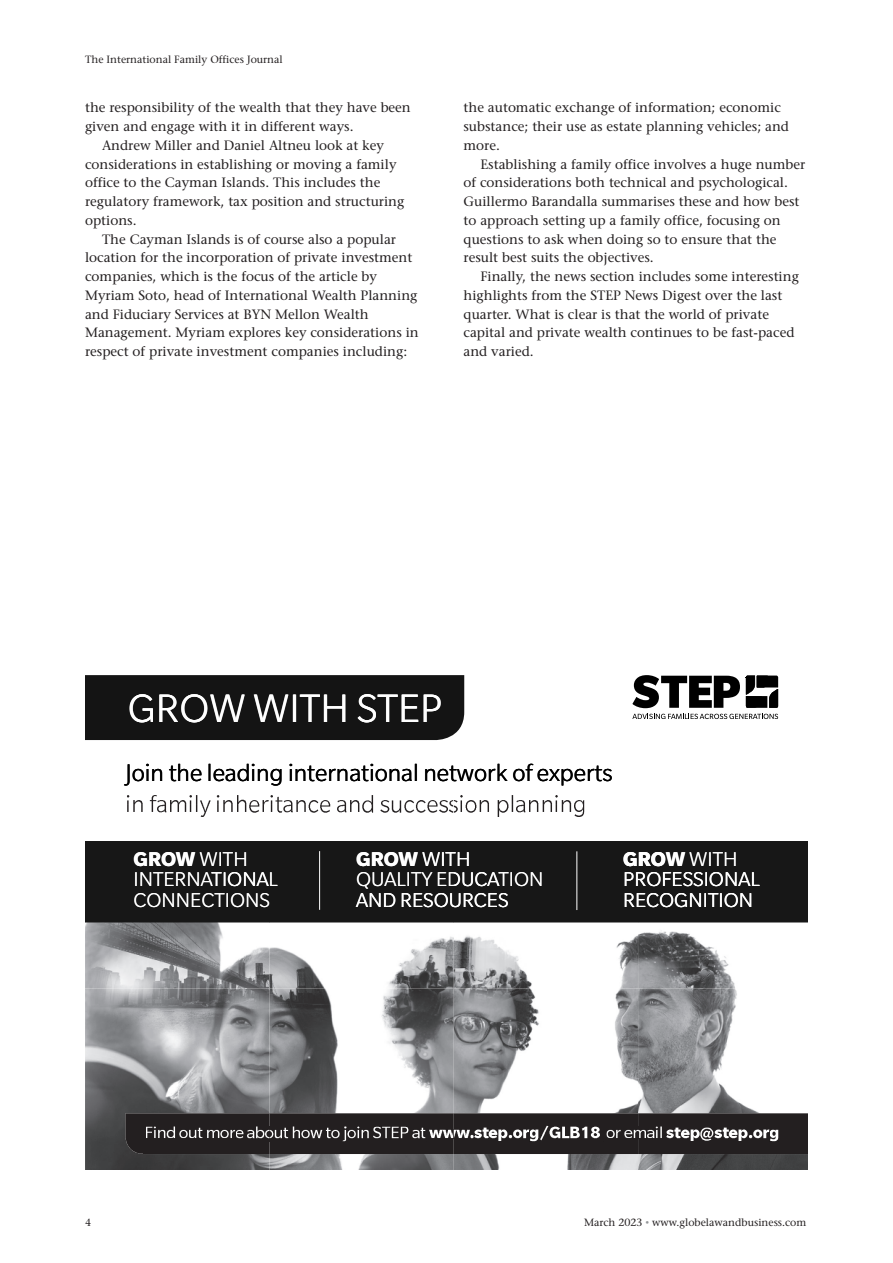
<style>
.page{position:relative;width:893px;height:1263px;background:#fff}
.page>*{position:absolute;margin:0;border:0;box-sizing:border-box;transform-origin:0 0}
.t1{font:300 43.05px "Slate Std";color:#fff}
.t2{font:300 26.25px "Slate Std";color:#000}
.t3{font:300 21.75px/41.4px "Slate Std";color:#fff}
.t4{font:700 21.75px "Slate Std";color:#fff}
.t5{font:13.5px/18.8px "Stone Serif";color:#231f20}
.t6{font:10.5px "Stone Serif";color:#231f20}
.s1{font-weight:300}
.s2{font-weight:700}
.s3{font-size:7.5px;color:#939598}
</style>
<div class="page">
<div style="left:85px;top:675px;width:379px;height:65px;background:#141414"></div>
<svg style="left:632px;top:675px;width:108px;height:33px"></svg>
<svg style="left:632px;top:714px;width:146px;height:5px"></svg>
<img style="left:85px;top:795px;width:723px;height:374px">
<img style="left:271px;top:802px;width:170px;height:2px">
<img style="left:454px;top:795px;width:130px;height:16px">
<img style="left:457px;top:802px;width:127px;height:2px">
<svg style="left:746px;top:675px;width:32px;height:33px"></svg>
<img style="left:127px;top:810px;width:137px;height:7px">
<svg style="left:449px;top:795px;width:5px;height:22px"></svg>
<img style="left:271px;top:811px;width:176px;height:2px">
<img style="left:454px;top:811px;width:130px;height:6px">
<img style="left:125px;top:1113px;width:683px;height:41px">
<img style="left:429px;top:1129px;width:41px;height:9px">
<img style="left:430px;top:1133px;width:24px;height:5px">
<img style="left:269px;top:1137px;width:156px;height:4px">
<img style="left:606px;top:1126px;width:57px;height:12px">
<img style="left:606px;top:1131px;width:30px;height:7px">
<img style="left:529px;top:1125px;width:74px;height:16px">
<img style="left:530px;top:1135px;width:70px;height:6px">
<img style="left:470px;top:1127px;width:59px;height:14px">
<img style="left:470px;top:1135px;width:56px;height:6px">
<img style="left:454px;top:1130px;width:16px;height:8px">
<svg style="left:769px;top:1129px;width:9px;height:12px"></svg>
<img style="left:666px;top:1127px;width:103px;height:14px">
<img style="left:666px;top:1137px;width:100px;height:4px">
<img style="left:639px;top:1132px;width:23px;height:6px">
<p class="t6" style="left:85px;top:55px;width:199px">The International Family Offices Journal</p>
<p class="t5" style="left:85px;top:100px;width:327px">the responsibility of the wealth that they have been</p>
<p class="t5" style="left:85px;top:118px;width:270px">given and engage with it in different ways.</p>
<p class="t5" style="left:102px;top:137px;width:283px">Andrew Miller and Daniel Altneu look at key</p>
<p class="t5" style="left:85px;top:156px;width:313px">considerations in establishing or moving a family</p>
<p class="t5" style="left:85px;top:175px;width:297px">office to the Cayman Islands. This includes the</p>
<p class="t5" style="left:85px;top:193px;width:321px">regulatory framework, tax position and structuring</p>
<p class="t5" style="left:85px;top:212px;width:53px">options.</p>
<p class="t5" style="left:102px;top:231px;width:295px">The Cayman Islands is of course also a popular</p>
<p class="t5" style="left:85px;top:250px;width:329px">location for the incorporation of private investment</p>
<p class="t5" style="left:85px;top:268px;width:293px">companies, which is the focus of the article by</p>
<p class="t5" style="left:85px;top:287px;width:334px">Myriam Soto, head of International Wealth Planning</p>
<p class="t5" style="left:85px;top:306px;width:285px">and Fiduciary Services at BYN Mellon Wealth</p>
<p class="t5" style="left:85px;top:325px;width:335px">Management. Myriam explores key considerations in</p>
<p class="t5" style="left:85px;top:343px;width:324px">respect of private investment companies including:</p>
<p class="t5" style="left:463px;top:100px;width:327px">the automatic exchange of information; economic substance; their use as estate planning vehicles; and more.</p>
<p class="t5" style="left:463px;top:156px;width:343px;text-indent:17px">Establishing a family office involves a huge number of considerations both technical and psychological.<br>Guillermo Barandalla summarises these and how best to approach setting up a family office, focusing on questions to ask when doing so to ensure that the result best suits the objectives.</p>
<p class="t5" style="left:463px;top:268px;width:337px;text-indent:17px">Finally, the news section includes some interesting highlights from the STEP News Digest over the last quarter. What is clear is that the world of private capital and private wealth continues to be fast-paced and varied.</p>
<h1 class="t1" style="left:128px;top:693px;width:316px">GROW WITH STEP</h1>
<h2 class="t2" style="left:125px;top:764px;width:489px">Join the leading international network of experts</h2>
<h3 class="t4" style="left:134px;top:851px;width:116px">GROW <span class="s1">WITH</span></h3>
<h3 class="t3" style="left:134px;top:860px;width:146px">INTERNATIONAL</h3>
<h3 class="t3" style="left:134px;top:881px;width:138px">CONNECTIONS</h3>
<h3 class="t3" style="left:356px;top:840px;width:154px"><span class="s2">GROW</span> WITH<br>AND RESOURCES</h3>
<h3 class="t3" style="left:356px;top:860px;width:189px">QUALITY EDUCATION</h3>
<h3 class="t4" style="left:623px;top:851px;width:116px">GROW <span class="s1">WITH</span></h3>
<h3 class="t3" style="left:623px;top:860px;width:138px">PROFESSIONAL</h3>
<h3 class="t3" style="left:623px;top:881px;width:131px">RECOGNITION</h3>
<p class="t6" style="left:85px;top:1218px;width:8px">4</p>
<p class="t6" style="left:584px;top:1218px;width:224px">March 2023 <span class="s3">•</span> www.globelawandbusiness.com</p>
</div>
